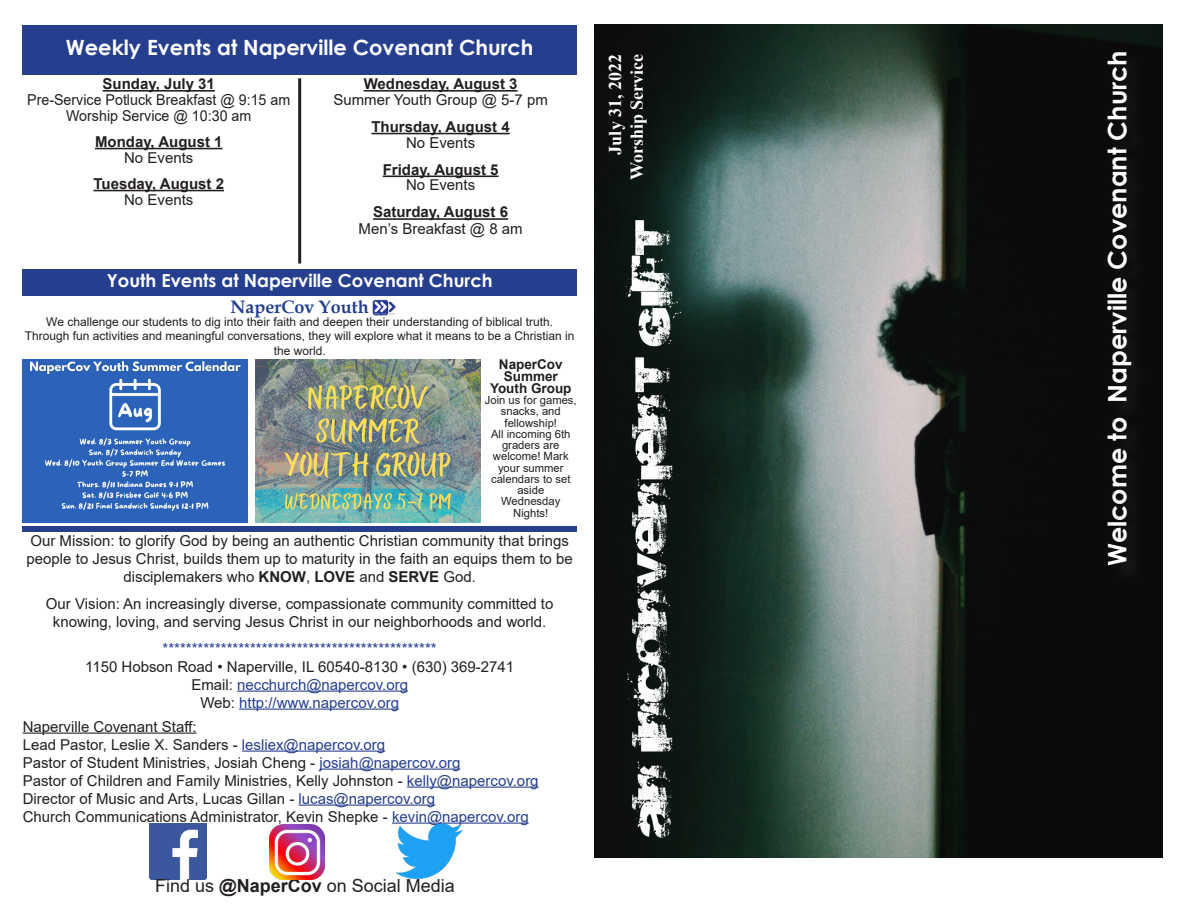
<style>
.page{position:relative;width:1188px;height:918px;background:#fff}
.page>*{position:absolute;margin:0;border:0;box-sizing:border-box;transform-origin:0 0}
.t1{font:700 25.5px "Century Gothic";color:#fff}
.t2{font:700 21px "Century Gothic";color:#fff}
.t3{font:700 18px "Century Gothic";color:#fff}
.t4{font:18px "Arial";color:#231f20}
.t5{font:700 18px "Times New Roman";color:#fff}
.t6{font:700 18px "Book Antiqua";color:#253f8e}
.t7{font:15px/18px "Arial";color:#231f20;text-align:center}
.t8{font:15px "Arial";color:#253f8e}
.t9{font:700 15px "Arial";color:#231f20}
.t10{font:15px "Arial";color:#231f20;scale:.95 1}
.t11{font:700 13.5px/12px "Arial";color:#231f20;text-align:center}
.t12{font:12px/13.5px "Arial";color:#231f20;text-align:center}
.t13{font:11.25px/11.2px "Arial";color:#231f20;text-align:center}
.s1{font-weight:700}
.s2{color:#231f20}
.s3{color:#253f8e}
</style>
<div class="page">
<div style="left:23px;top:25px;width:554px;height:50px;background:#253f8e"></div>
<hr style="left:298px;top:78px;width:3px;height:186px;background:#231f20">
<div style="left:23px;top:269px;width:554px;height:27px;background:#253f8e"></div>
<hr style="left:237px;top:691px;width:171px;height:1px;background:#253f8e">
<hr style="left:239px;top:709px;width:160px;height:1px;background:#253f8e">
<hr style="left:23px;top:733px;width:174px;height:1px;background:#231f20">
<hr style="left:242px;top:751px;width:143px;height:1px;background:#253f8e">
<hr style="left:319px;top:769px;width:141px;height:1px;background:#253f8e">
<hr style="left:407px;top:787px;width:132px;height:1px;background:#253f8e">
<hr style="left:299px;top:805px;width:136px;height:1px;background:#253f8e">
<hr style="left:392px;top:823px;width:137px;height:1px;background:#253f8e">
<img style="left:395px;top:824px;width:68px;height:54px">
<img style="left:149px;top:824px;width:58px;height:55px">
<img style="left:270px;top:825px;width:54px;height:54px">
<hr style="left:103px;top:90px;width:112px;height:2px;background:#231f20">
<hr style="left:95px;top:148px;width:128px;height:1px;background:#231f20">
<hr style="left:93px;top:190px;width:131px;height:1px;background:#231f20">
<hr style="left:364px;top:90px;width:154px;height:2px;background:#231f20">
<hr style="left:371px;top:133px;width:139px;height:1px;background:#231f20">
<hr style="left:383px;top:176px;width:116px;height:1px;background:#231f20">
<hr style="left:373px;top:218px;width:135px;height:2px;background:#231f20">
<img style="left:594px;top:25px;width:568px;height:832px">
<img style="left:373px;top:300px;width:22px;height:16px">
<div style="left:23px;top:526px;width:554px;height:6px;background:#253f8e"></div>
<img style="left:23px;top:359px;width:224px;height:164px">
<div style="left:1110px;top:55px;width:40px;height:528px;background:#0d0c0c"></div>
<img style="left:256px;top:359px;width:225px;height:164px">
<p class="t2" style="left:66px;top:32px;width:469px">Weekly Events at Naperville Covenant Church</p>
<p class="t9" style="left:103px;top:73px;width:114px">Sunday, July 31</p>
<p class="t10" style="left:27px;top:89px;width:278px">Pre-Service Potluck Breakfast @ 9:15 am</p>
<p class="t10" style="left:66px;top:105px;width:197px">Worship Service @ 10:30 am</p>
<p class="t9" style="left:95px;top:131px;width:129px">Monday, August 1</p>
<p class="t7" style="left:124px;top:148px;width:71px">No Events</p>
<p class="t9" style="left:93px;top:173px;width:132px">Tuesday, August 2</p>
<p class="t7" style="left:124px;top:190px;width:71px">No Events</p>
<p class="t7" style="left:333px;top:76px;width:216px;line-height:15.8px"><span class="s1">Wednesday, August 3<br></span>Summer Youth Group @ 5-7 pm</p>
<p class="t9" style="left:371px;top:116px;width:140px">Thursday, August 4</p>
<p class="t7" style="left:406px;top:133px;width:71px">No Events</p>
<p class="t9" style="left:383px;top:159px;width:117px">Friday, August 5</p>
<p class="t7" style="left:406px;top:176px;width:71px">No Events</p>
<p class="t9" style="left:373px;top:202px;width:137px">Saturday, August 6</p>
<p class="t7" style="left:359px;top:220px;width:166px">Men’s Breakfast @ 8 am</p>
<p class="t3" style="left:107px;top:267px;width:387px">Youth Events at Naperville Covenant Church</p>
<p class="t6" style="left:230px;top:294px;width:140px">NaperCov Youth</p>
<p class="t12" style="left:25px;top:315px;width:551px">We challenge our students to dig into their faith and deepen their understanding of biblical truth.<br>Through fun activities and meaningful conversations, they will explore what it means to be a Christian in</p>
<p class="t12" style="left:274px;top:344px;width:54px">the world.</p>
<p class="t11" style="left:490px;top:358px;width:83px">NaperCov<br>Summer<br>Youth Group</p>
<p class="t13" style="left:485px;top:395px;width:93px">Join us for games, snacks, and</p>
<p class="t13" style="left:505px;top:417px;width:54px">fellowship!</p>
<p class="t13" style="left:491px;top:428px;width:81px">All incoming 6th</p>
<p class="t13" style="left:491px;top:440px;width:81px">graders are welcome! Mark your summer calendars to set aside</p>
<p class="t13" style="left:501px;top:496px;width:61px">Wednesday<br>Nights!</p>
<p class="t7" style="left:27px;top:531px;width:548px">Our Mission: to glorify God by being an authentic Christian community that brings people to Jesus Christ, builds them up to maturity in the faith an equips them to be disciplemakers who <span class="s1">KNOW</span>, <span class="s1">LOVE</span> and <span class="s1">SERVE</span> God.</p>
<p class="t7" style="left:46px;top:594px;width:509px">Our Vision: An increasingly diverse, compassionate community committed to</p>
<p class="t7" style="left:53px;top:612px;width:495px">knowing, loving, and serving Jesus Christ in our neighborhoods and world.</p>
<p class="t8" style="left:163px;top:638px;width:276px">***********************************************</p>
<p class="t7" style="left:85px;top:657px;width:431px">1150 Hobson Road • Naperville, IL 60540-8130 • (630) 369-2741</p>
<p class="t8" style="left:191px;top:674px;width:218px"><span class="s2">Email:</span> necchurch@napercov.org</p>
<p class="t8" style="left:200px;top:692px;width:200px"><span class="s2">Web:</span> http://www.napercov.org</p>
<p class="t7" style="left:23px;top:717px;width:175px">Naperville Covenant Staff:</p>
<p class="t7" style="left:23px;top:735px;width:364px">Lead Pastor, Leslie X. Sanders - <span class="s3">lesliex@napercov.org</span></p>
<p class="t7" style="left:23px;top:753px;width:439px">Pastor of Student Ministries, Josiah Cheng - <span class="s3">josiah@napercov.org</span></p>
<p class="t7" style="left:23px;top:771px;width:517px">Pastor of Children and Family Ministries, Kelly Johnston - <span class="s3">kelly@napercov.org</span></p>
<p class="t7" style="left:23px;top:789px;width:414px">Director of Music and Arts, Lucas Gillan - <span class="s3">lucas@napercov.org</span></p>
<p class="t7" style="left:23px;top:807px;width:508px">Church Communications Administrator, Kevin Shepke - <span class="s3">kevin@napercov.org</span></p>
<p class="t4" style="left:155px;top:874px;width:301px">Find us <span class="s1">@NaperCov</span> on Social Media</p>
<p class="t5" style="left:602px;top:155px;width:102px;rotate:-90deg">July 31, 2022</p>
<p class="t5" style="left:624px;top:180px;width:128px;rotate:-90deg">Worship Service</p>
<p class="t1" style="left:1098px;top:566px;width:518px;rotate:-90deg">Welcome to Naperville Covenant Church</p>
</div>
